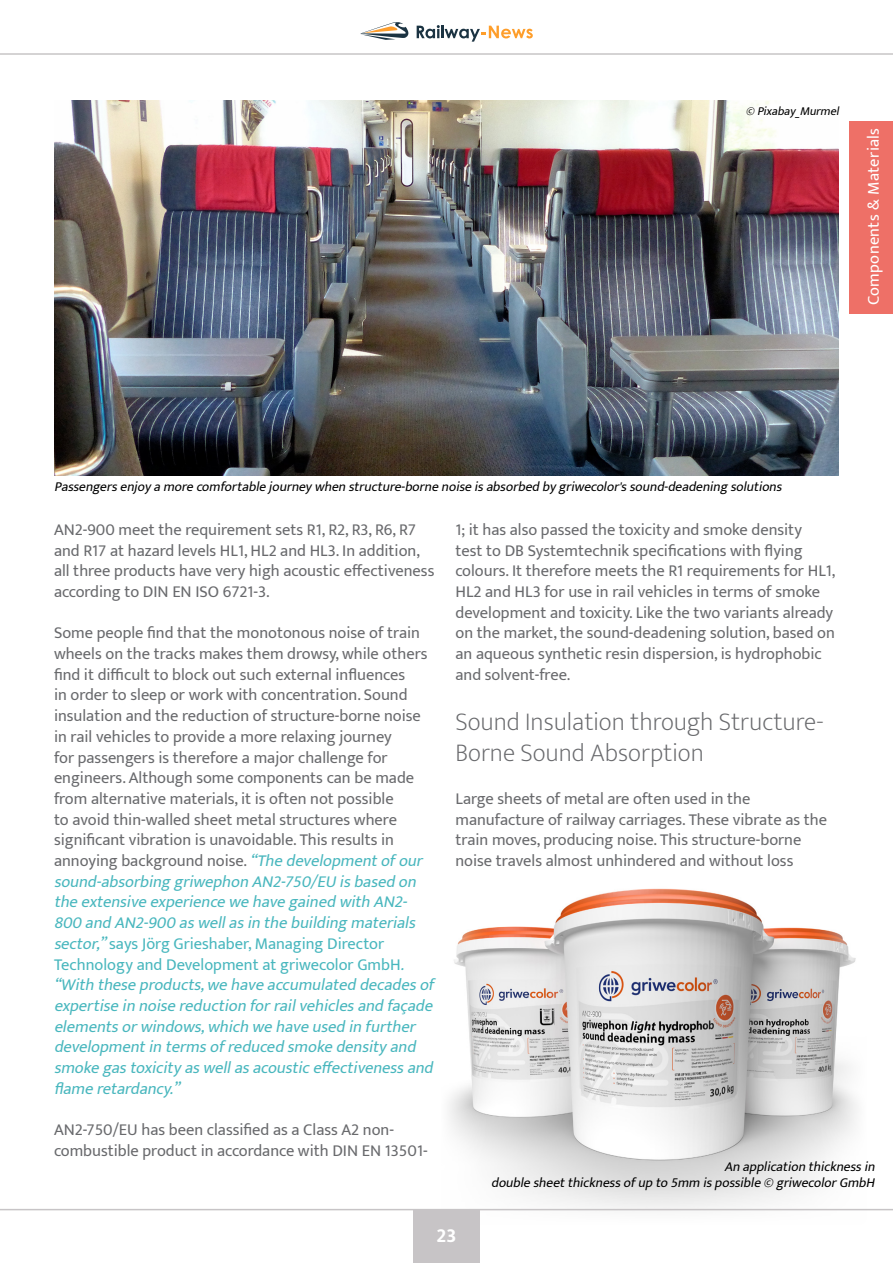
<style>
.page{position:relative;width:893px;height:1263px;background:#fff}
.page>*{position:absolute;margin:0;border:0;box-sizing:border-box;transform-origin:0 0}
.t1{font:200 25.5px/30.6px "Mukta";color:#696a6d}
.t2{font:700 21px "Mukta Mahee";color:#fff}
.t3{font:16.5px/20.7px "Mukta";color:#696a6d}
.t4{font:16.5px "Mukta";letter-spacing:.02em;color:#fff}
.t5{font:italic 13.5px "Mukta";color:#000}
.t6{font:italic 12px "Mukta";color:#000}
.s1{font-style:italic;color:#49b7be}
.s2{color:#49b7be}
</style>
<div class="page">
<img style="left:54px;top:100px;width:785px;height:375px">
<img style="left:449px;top:888px;width:418px;height:323px">
<div style="left:849px;top:121px;width:44px;height:192px;background:#ee7067"></div>
<svg style="left:360px;top:22px;width:49px;height:18px"></svg>
<svg style="left:417px;top:25px;width:116px;height:17px"></svg>
<hr style="left:0;top:53px;width:893px;height:2px;background:#c7c5c6">
<div style="left:413px;top:1209px;width:67px;height:54px;background:#c7c4c6"></div>
<hr style="left:0;top:1209px;width:893px;height:1px;background:#c7c4c6">
<p class="t6" style="left:746px;top:104px;width:98px">© Pixabay_Murmel</p>
<p class="t4" style="left:863px;top:305px;width:179px;rotate:-90deg">Components &amp; Materials</p>
<p class="t5" style="left:54px;top:478px;width:733px">Passengersenjoyamorecomfortablejourneywhenstructure-bornenoiseisabsorbedbygriwecolor'ssound-deadening solutions</p>
<p class="t3" style="left:54px;top:519px;width:382px">AN2-900 meet the requirement sets R1, R2, R3, R6, R7 and R17 at hazard levels HL1, HL2 and HL3. In addition, all three products have very high acoustic effectiveness according to DIN EN ISO 6721-3.</p>
<p class="t3" style="left:54px;top:622px;width:386px">Some people find that the monotonous noise of train wheels on the tracks makes them drowsy, while others find it difficult to block out such external influences<br>in order to sleep or work with concentration. Sound insulation and the reduction of structure-borne noise<br>in rail vehicles to provide a more relaxing journey<br>for passengers is therefore a major challenge for engineers. Although some components can be made from alternative materials, it is often not possible<br>to avoid thin-walled sheet metal structures where significant vibration is unavoidable. This results in annoying background noise. <span class="s1">“Thedevelopmentofour sound-absorbing griwephonAN2-750/EU isbasedon theextensiveexperiencewehavegainedwith AN2- 800 andAN2-900 aswellasinthebuilding materials sector,”</span><span class="s2">says Jörg Grieshaber, Managing Director Technology and Development at griwecolor GmbH</span><span class="s1">. “With theseproducts,wehaveaccumulateddecadesof expertiseinnoisereductionforrailvehiclesandfaçade elementsorwindows,which wehaveusedinfurther developmentintermsofreducedsmokedensityand smokegastoxicityaswellasacousticeffectivenessand flameretardancy.”</span></p>
<p class="t3" style="left:54px;top:1119px;width:375px">AN2-750/EU has been classified as a Class A2 non&shy;combustible product in accordance with DIN EN 13501-</p>
<p class="t3" style="left:455px;top:519px;width:381px">1; it has also passed the toxicity and smoke density<br>test to DB Systemtechnik specifications with flying colours. It therefore meets the R1 requirements for HL1, HL2 and HL3 for use in rail vehicles in terms of smoke development and toxicity. Like the two variants already on the market, the sound-deadening solution, based on an aqueous synthetic resin dispersion, is hydrophobic and solvent-free.</p>
<p class="t1" style="left:455px;top:707px;width:369px">Sound Insulation through Structure-<br>Borne Sound Absorption</p>
<p class="t3" style="left:455px;top:788px;width:373px">Large sheets of metal are often used in the manufacture of railway carriages. These vibrate as the train moves, producing noise. This structure-borne noise travels almost unhindered and without loss</p>
<p class="t5" style="left:724px;top:1158px;width:156px">Anapplicationthicknessin</p>
<p class="t5" style="left:491px;top:1175px;width:389px">doublesheetthicknessofupto 5mm ispossible© griwecolorGmbH</p>
<p class="t2" style="left:436px;top:1222px;width:21px">23</p>
</div>
